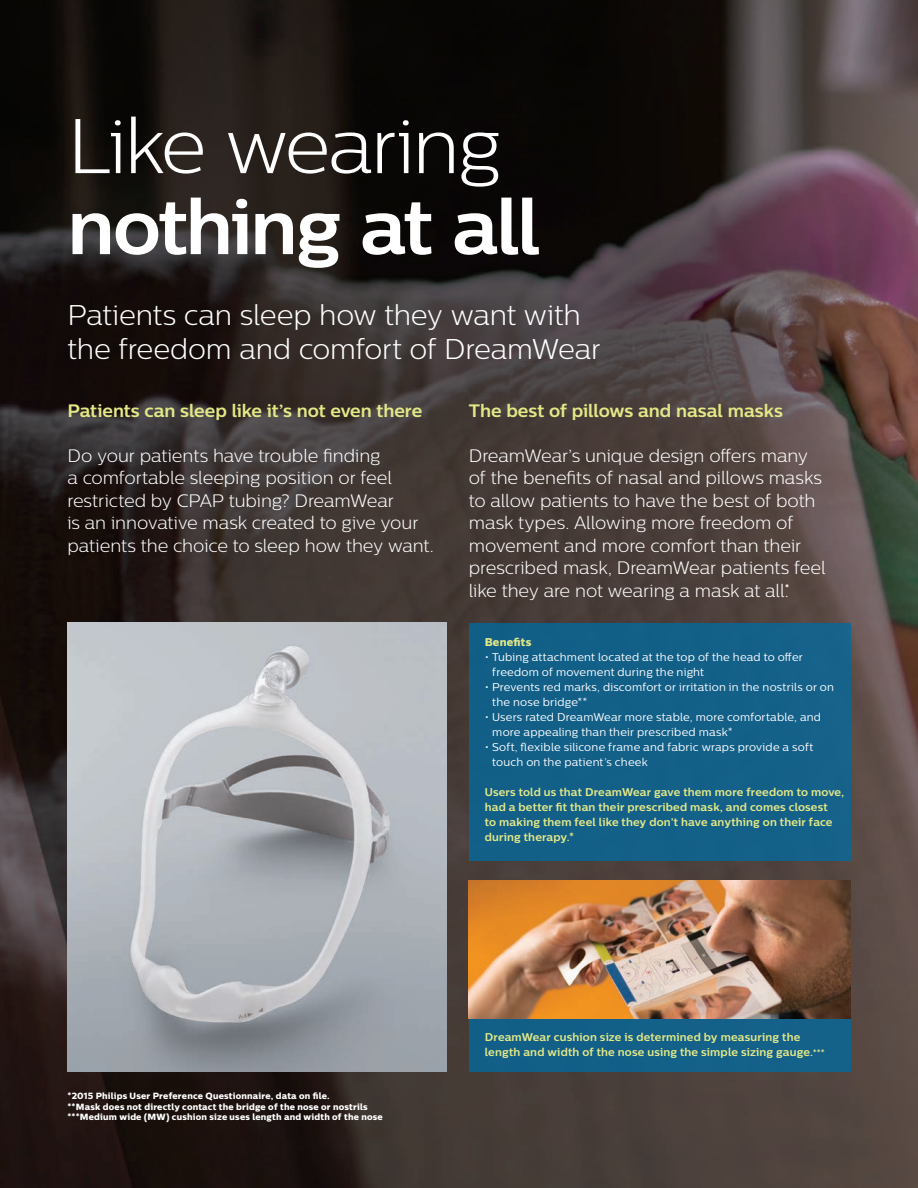
<style>
.page{position:relative;width:918px;height:1188px;background:#fff}
.page>*{position:absolute;margin:0;border:0;box-sizing:border-box;transform-origin:0 0}
._05_Main_Heading_Med{font:700 77.25px "Centrale Sans";letter-spacing:-.035em;color:#fff}
._05_Main_Heading_Med-2{font:300 77.25px "Centrale Sans";letter-spacing:-.03em;color:#fff}
._05_Main_Heading_Sma{font:300 28.5px/34.2px "Centrale Sans";letter-spacing:-.005em;color:#fff}
._03_Introduction{font:300 18px/22.5px "Centrale Sans";letter-spacing:-.005em;color:#fff}
._03_Introduction-2{font:700 18px "Centrale Sans";letter-spacing:-.005em;color:#e3e887}
._01_Body_Copy{font:11.25px "Centrale Sans";letter-spacing:.015em;color:#fff}
._01_Body_Copy-2{font:700 11.25px/15px "Centrale Sans";letter-spacing:.015em;color:#e3e887}
._01_Body_Copy-3{font:11.25px "Centrale Sans X Bold";letter-spacing:.015em;color:#e3e887}
._01_Body_Copy-4{font:9px "Centrale Sans X Bold";letter-spacing:.02em;color:#fff}
.s1{font-size:9px}
</style>
<div class="page">
<img style="left:0;top:0;width:918px;height:1188px">
<div style="left:469px;top:623px;width:381px;height:237px;background:#135f88"></div>
<div style="left:469px;top:993px;width:381px;height:79px;background:#136089"></div>
<img style="left:469px;top:881px;width:381px;height:137px">
<img style="left:68px;top:623px;width:379px;height:449px">
<p class="_05_Main_Heading_Med-2" style="left:67px;top:102px;width:436px">Like wearing</p>
<p class="_05_Main_Heading_Med" style="left:67px;top:180px;width:475px">nothing at all</p>
<p class="_05_Main_Heading_Sma" style="left:67px;top:298px;width:535px">Patients can sleep how they want with the freedom and comfort of DreamWear</p>
<p class="_03_Introduction-2" style="left:68px;top:400px;width:356px">Patients can sleep like it’s not even there</p>
<p class="_03_Introduction" style="left:68px;top:444px;width:368px">Do your patients have trouble finding<br>a comfortable sleeping position or feel restricted by CPAP tubing? DreamWear<br>is an innovative mask created to give your patients the choice to sleep how they want.</p>
<p class="_03_Introduction-2" style="left:469px;top:400px;width:316px">The best of pillows and nasal masks</p>
<p class="_03_Introduction" style="left:469px;top:444px;width:358px">DreamWear’s unique design offers many of the benefits of nasal and pillows masks to allow patients to have the best of both mask types. Allowing more freedom of movement and more comfort than their prescribed mask, DreamWear patients feel like they are not wearing a mask at all.<sup>*</sup></p>
<p class="_01_Body_Copy-3" style="left:485px;top:635px;width:48px">Benefits</p>
<p class="_01_Body_Copy" style="left:485px;top:651px;width:320px">• Tubing attachment located at the top of the head to offer</p>
<p class="_01_Body_Copy" style="left:492px;top:666px;width:213px">freedom of movement during the night</p>
<p class="_01_Body_Copy" style="left:485px;top:681px;width:351px">• Prevents red marks, discomfort or irritation in the nostrils or on</p>
<p class="_01_Body_Copy" style="left:492px;top:696px;width:97px">the nose bridge**</p>
<p class="_01_Body_Copy" style="left:485px;top:711px;width:338px">• Users rated DreamWear more stable, more comfortable, and</p>
<p class="_01_Body_Copy" style="left:492px;top:726px;width:242px">more appealing than their prescribed mask*</p>
<p class="_01_Body_Copy" style="left:485px;top:741px;width:330px">• Soft, flexible silicone frame and fabric wraps provide a soft</p>
<p class="_01_Body_Copy" style="left:492px;top:756px;width:157px">touch on the patient’s cheek</p>
<p class="_01_Body_Copy-2" style="left:485px;top:785px;width:361px">Users told us that DreamWear gave them more freedom to move, had a better fit than their prescribed mask, and comes closest<br>to making them feel like they don’t have anything on their face during therapy.*</p>
<p class="_01_Body_Copy-4" style="left:68px;top:1090px;width:264px">*2015 Philips User Preference Questionnaire, data on file.</p>
<p class="_01_Body_Copy-4" style="left:68px;top:1101px;width:302px">**Mask does not directly contact the bridge of the nose or nostrils</p>
<p class="_01_Body_Copy-4" style="left:68px;top:1111px;width:317px">***Medium wide (MW) cushion size uses length and width of the nose</p>
<p class="_01_Body_Copy-2" style="left:485px;top:1029px;width:342px">DreamWear cushion size is determined by measuring the length and width of the nose using the simple sizing gauge.<span class="s1">***</span></p>
</div>
